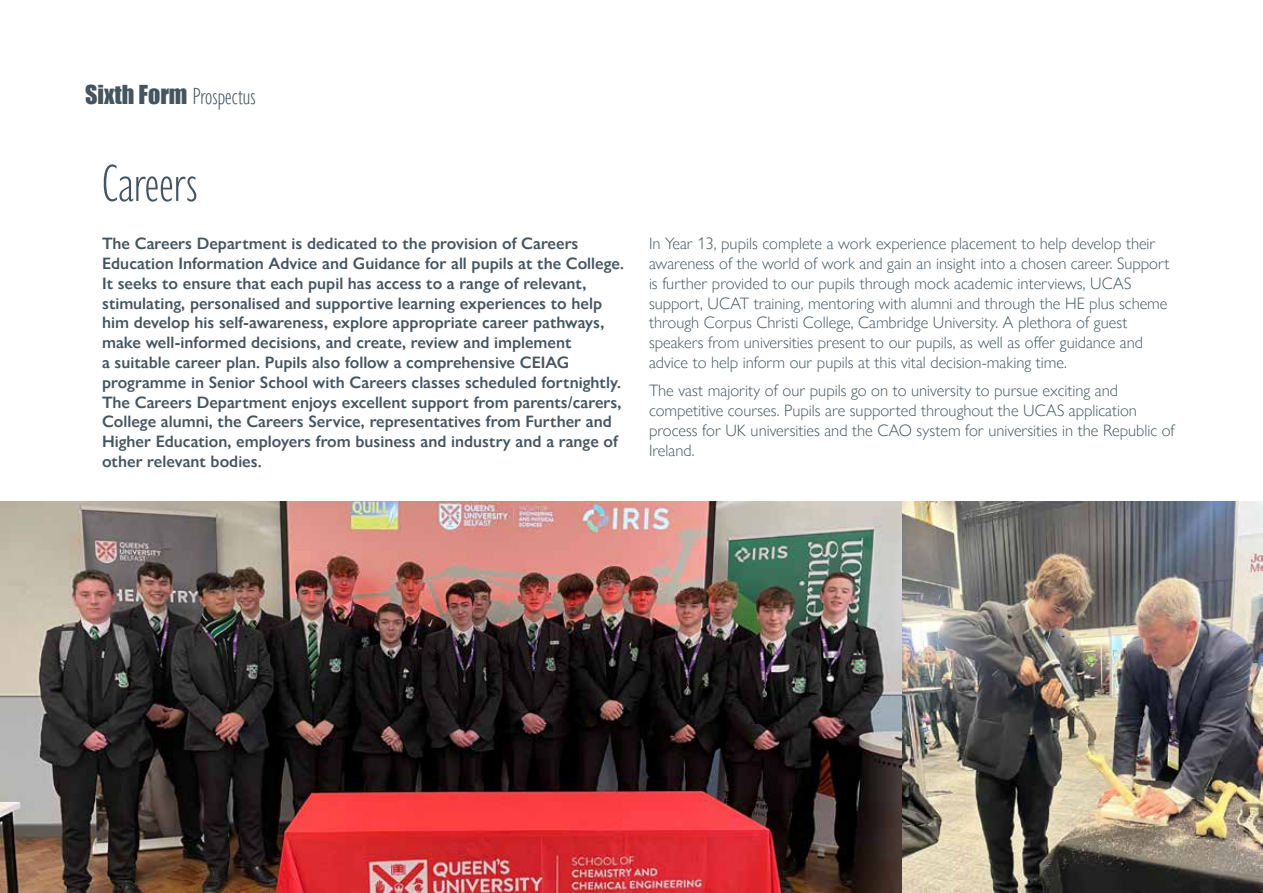
<style>
.page{position:relative;width:1263px;height:893px;background:#fff}
.page>*{position:absolute;margin:0;border:0;box-sizing:border-box;transform-origin:0 0}
.t1{font:300 condensed 54px "Gill Sans Nova";color:#455560}
.t2{font:300 condensed 24px "Gill Sans Nova";color:#455560}
.t3{font:600 16.5px/19.8px "Gill Sans Nova";color:#455560}
.t4{font:300 16.5px/19.8px "Gill Sans Nova";color:#455560}
.s1{font-family:"Impact";font-weight:400;font-stretch:normal}
</style>
<div class="page">
<img style="left:901px;top:501px;width:362px;height:392px">
<img style="left:0;top:501px;width:901px;height:392px">
<h2 class="t2" style="left:85px;top:81px;width:172px"><span class="s1">Sixth Form</span> Prospectus</h2>
<h1 class="t1" style="left:102px;top:149px;width:97px">Careers</h1>
<p class="t3" style="left:102px;top:233px;width:524px">The Careers Department is dedicated to the provision of Careers Education Information Advice and Guidance for all pupils at the College.<br>It seeks to ensure that each pupil has access to a range of relevant, stimulating, personalised and supportive learning experiences to help him develop his self-awareness, explore appropriate career pathways, make well-informed decisions, and create, review and implement<br>a suitable career plan. Pupils also follow a comprehensive CEIAG programme in Senior School with Careers classes scheduled fortnightly.<br>The Careers Department enjoys excellent support from parents/carers, College alumni, the Careers Service, representatives from Further and Higher Education, employers from business and industry and a range of other relevant bodies.</p>
<p class="t4" style="left:649px;top:233px;width:522px">In Year 13, pupils complete a work experience placement to help develop their awareness of the world of work and gain an insight into a chosen career. Support is further provided to our pupils through mock academic interviews, UCAS support, UCAT training, mentoring with alumni and through the HE plus scheme through Corpus Christi College, Cambridge University. A plethora of guest speakers from universities present to our pupils, as well as offer guidance and advice to help inform our pupils at this vital decision-making time.</p>
<p class="t4" style="left:649px;top:380px;width:527px">The vast majority of our pupils go on to university to pursue exciting and competitive courses. Pupils are supported throughout the UCAS application process for UK universities and the CAO system for universities in the Republic of Ireland.</p>
</div>
